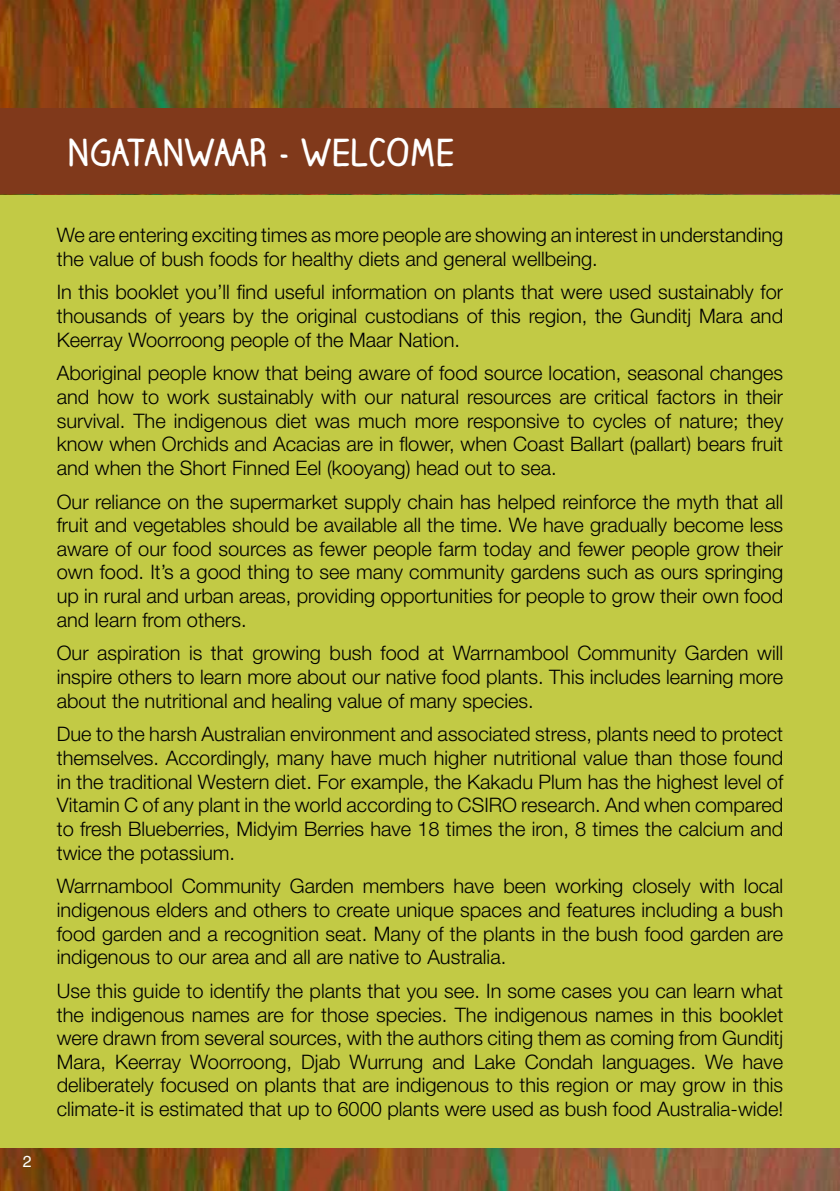
<style>
.page{position:relative;width:840px;height:1191px;background:#fff}
.page>*{position:absolute;margin:0;border:0;box-sizing:border-box;transform-origin:0 0}
.t1{font:700 36px "Claire Hand";color:#fff}
.t2{font:300 20px/23.6px "Helvetica Neue";color:#000;text-align:justify}
.t3{font:16px "Helvetica";color:#fff}
</style>
<div class="page">
<img style="left:0;top:1148px;width:839px;height:43px">
<div style="left:0;top:194px;width:839px;height:954px;background:#c2ca45"></div>
<img style="left:0;top:0;width:839px;height:109px">
<div style="left:0;top:109px;width:839px;height:85px;background:#80391b"></div>
<p class="t3" style="left:23px;top:1152px;width:10px">2</p>
<h1 class="t1" style="left:67px;top:127px;width:388px">NGATANWAAR - WELCOME</h1>
<p class="t2" style="left:57px;top:222px;width:727px">We are entering exciting times as more people are showing an interest in understanding the value of bush foods for healthy diets and general wellbeing.</p>
<p class="t2" style="left:57px;top:280px;width:727px">In this booklet you’ll find useful information on plants that were used sustainably for thousands of years by the original custodians of this region, the Gunditj Mara and Keerray Woorroong people of the Maar Nation.</p>
<p class="t2" style="left:57px;top:361px;width:727px">Aboriginal people know that being aware of food source location, seasonal changes and how to work sustainably with our natural resources are critical factors in their survival. The indigenous diet was much more responsive to cycles of nature; they know when Orchids and Acacias are in flower, when Coast Ballart (pallart) bears fruit and when the Short Finned Eel (kooyang) head out to sea.</p>
<p class="t2" style="left:57px;top:489px;width:727px">Our reliance on the supermarket supply chain has helped reinforce the myth that all fruit and vegetables should be available all the time. We have gradually become less aware of our food sources as fewer people farm today and fewer people grow their own food. It’s a good thing to see many community gardens such as ours springing up in rural and urban areas, providing opportunities for people to grow their own food and learn from others.</p>
<p class="t2" style="left:57px;top:641px;width:727px">Our aspiration is that growing bush food at Warrnambool Community Garden will inspire others to learn more about our native food plants. This includes learning more about the nutritional and healing value of many species.</p>
<p class="t2" style="left:57px;top:722px;width:727px">Due to the harsh Australian environment and associated stress, plants need to protect themselves. Accordingly, many have much higher nutritional value than those found in the traditional Western diet. For example, the Kakadu Plum has the highest level of Vitamin C of any plant in the world according to CSIRO research. And when compared to fresh Blueberries, Midyim Berries have 18 times the iron, 8 times the calcium and twice the potassium.</p>
<p class="t2" style="left:57px;top:874px;width:727px">Warrnambool Community Garden members have been working closely with local indigenous elders and others to create unique spaces and features including a bush food garden and a recognition seat. Many of the plants in the bush food garden are indigenous to our area and all are native to Australia.</p>
<p class="t2" style="left:57px;top:978px;width:727px">Use this guide to identify the plants that you see. In some cases you can learn what the indigenous names are for those species. The indigenous names in this booklet were drawn from several sources, with the authors citing them as coming from Gunditj Mara, Keerray Woorroong, Djab Wurrung and Lake Condah languages. We have deliberately focused on plants that are indigenous to this region or may grow in this climate-it is estimated that up to 6000 plants were used as bush food Australia-wide!</p>
</div>
